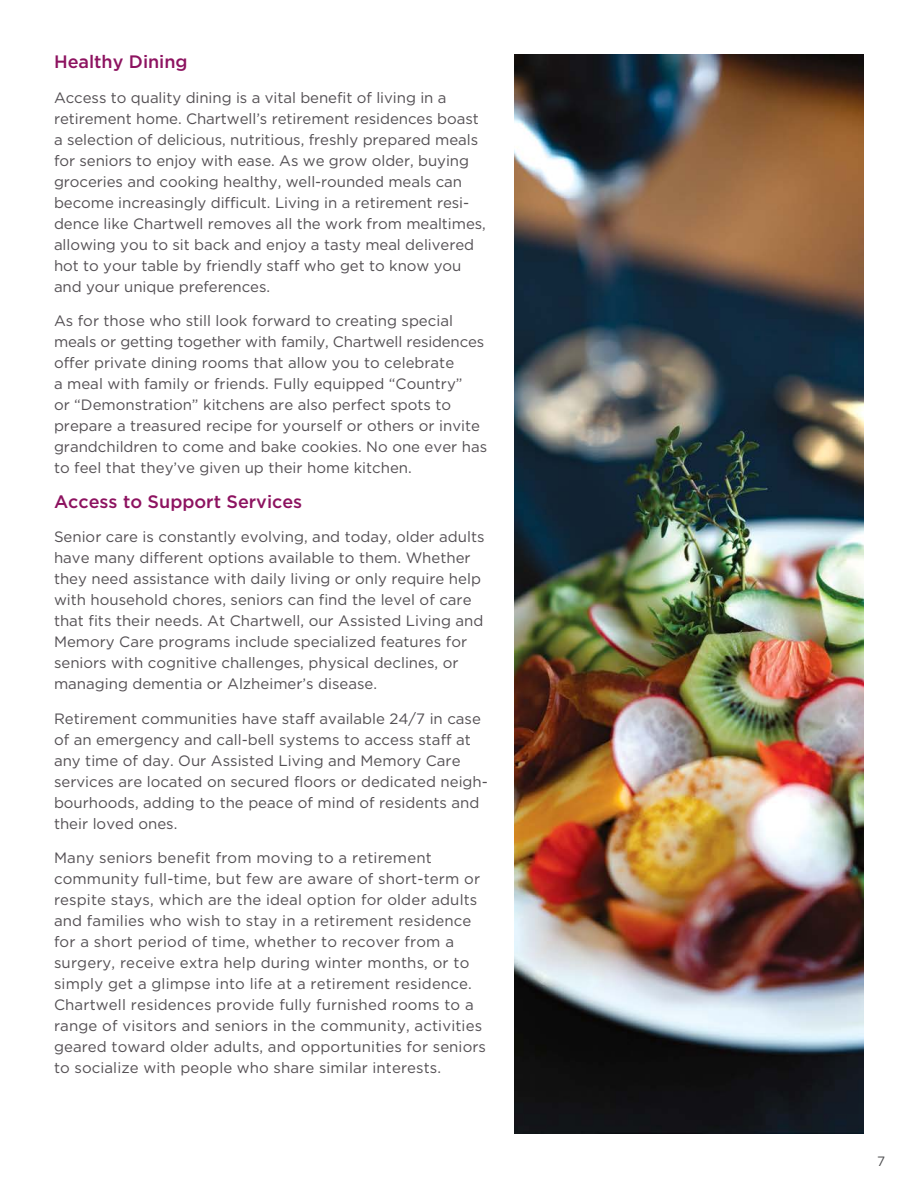
<style>
.page{position:relative;width:918px;height:1188px;background:#fff}
.page>*{position:absolute;margin:0;border:0;box-sizing:border-box;transform-origin:0 0}
.t1{font:500 18px "Gotham HTF";color:#8d1360}
.t2{font:15px/21px "Gotham HTF";color:#534f53}
.t3{font:13.5px "Gotham HTF";color:#4d4d4f}
</style>
<div class="page">
<img style="left:514px;top:54px;width:350px;height:1080px">
<h2 class="t1" style="left:54px;top:52px;width:135px">Healthy Dining</h2>
<p class="t2" style="left:54px;top:87px;width:433px">Access to quality dining is a vital benefit of living in a retirement home. Chartwell’s retirement residences boast a selection of delicious, nutritious, freshly prepared meals for seniors to enjoy with ease. As we grow older, buying groceries and cooking healthy, well-rounded meals can become increasingly difficult. Living in a retirement resi&shy;dence like Chartwell removes all the work from mealtimes, allowing you to sit back and enjoy a tasty meal delivered hot to your table by friendly staff who get to know you and your unique preferences.</p>
<p class="t2" style="left:54px;top:310px;width:435px">As for those who still look forward to creating special meals or getting together with family, Chartwell residences offer private dining rooms that allow you to celebrate<br>a meal with family or friends. Fully equipped “Country”<br>or “Demonstration” kitchens are also perfect spots to prepare a treasured recipe for yourself or others or invite grandchildren to come and bake cookies. No one ever has to feel that they’ve given up their home kitchen.</p>
<h2 class="t1" style="left:54px;top:491px;width:250px">Access to Support Services</h2>
<p class="t2" style="left:54px;top:526px;width:432px">Senior care is constantly evolving, and today, older adults have many different options available to them. Whether they need assistance with daily living or only require help with household chores, seniors can find the level of care that fits their needs. At Chartwell, our Assisted Living and Memory Care programs include specialized features for seniors with cognitive challenges, physical declines, or managing dementia or Alzheimer’s disease.</p>
<p class="t2" style="left:54px;top:708px;width:435px">Retirement communities have staff available 24/7 in case of an emergency and call-bell systems to access staff at any time of day. Our Assisted Living and Memory Care services are located on secured floors or dedicated neigh&shy;bourhoods, adding to the peace of mind of residents and their loved ones.</p>
<p class="t2" style="left:54px;top:847px;width:434px">Many seniors benefit from moving to a retirement community full-time, but few are aware of short-term or respite stays, which are the ideal option for older adults and families who wish to stay in a retirement residence for a short period of time, whether to recover from a surgery, receive extra help during winter months, or to simply get a glimpse into life at a retirement residence.<br>Chartwell residences provide fully furnished rooms to a range of visitors and seniors in the community, activities geared toward older adults, and opportunities for seniors to socialize with people who share similar interests.</p>
<p class="t3" style="left:877px;top:1154px;width:10px">7</p>
</div>
